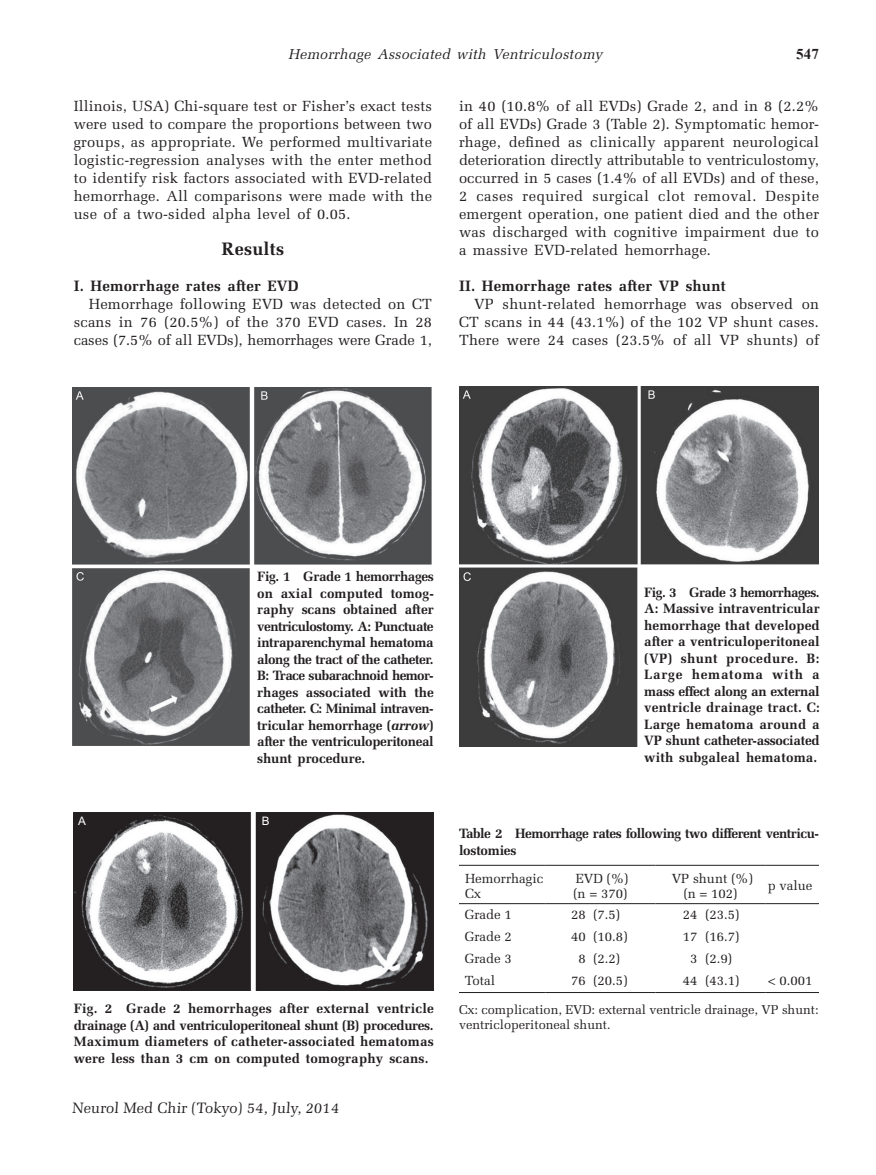
<style>
.page{position:relative;width:876px;height:1175px;background:#fff}
.page>*{position:absolute;margin:0;border:0;box-sizing:border-box;transform-origin:0 0}
.t1{font:700 18px "Melior LT Std";letter-spacing:.015em;color:#231f20}
.t2{font:700 15px "Melior LT Std";letter-spacing:.015em;color:#231f20}
.t3{font:italic 15px "Melior LT Std";color:#231f20}
.t4{font:700 15px "Times New Roman";color:#231f20}
.t5{font:14.7px/18px "Melior LT Std";letter-spacing:.015em;color:#231f20;text-align:justify}
.t6{font:italic 14.25px "Melior LT Std";letter-spacing:.015em;color:#231f20}
.t7{font:700 13.5px/16.5px "Melior LT Std";letter-spacing:-.02em;color:#231f20;text-align:justify}
.t8{font:13.2px/15px "Melior LT Std";color:#231f20}
.t9{font:12.75px/15px "Melior LT Std";color:#231f20}
.t10{font:11.7px "Arial";color:#fff}
.s1{font-style:italic}
</style>
<div class="page">
<img style="left:74px;top:812px;width:360px;height:178px">
<img style="left:72px;top:387px;width:360px;height:359px">
<img style="left:459px;top:386px;width:360px;height:360px">
<hr style="left:459px;top:865px;width:86px;height:1px;background:#231f20">
<hr style="left:545px;top:865px;width:111px;height:1px;background:#231f20">
<hr style="left:656px;top:865px;width:110px;height:1px;background:#231f20">
<hr style="left:766px;top:865px;width:53px;height:1px;background:#231f20">
<hr style="left:459px;top:903px;width:86px;height:1px;background:#231f20">
<hr style="left:545px;top:903px;width:111px;height:1px;background:#231f20">
<hr style="left:656px;top:903px;width:110px;height:1px;background:#231f20">
<hr style="left:766px;top:903px;width:53px;height:1px;background:#231f20">
<hr style="left:459px;top:992px;width:86px;height:1px;background:#231f20">
<hr style="left:545px;top:992px;width:111px;height:1px;background:#231f20">
<hr style="left:656px;top:992px;width:110px;height:1px;background:#231f20">
<hr style="left:766px;top:992px;width:53px;height:1px;background:#231f20">
<p class="t6" style="left:288px;top:46px;width:316px">Hemorrhage Associated with Ventriculostomy</p>
<p class="t4" style="left:796px;top:43px;width:24px">547</p>
<p class="t5" style="left:74px;top:97px;width:360px">Illinois, USA) Chi-square test or Fisher’s exact tests were used to compare the proportions between two groups, as appropriate. We performed multivariate logistic-regression analyses with the enter method to identify risk factors associated with EVD-related hemorrhage. All comparisons were made with the use of a two-sided alpha level of 0.05.</p>
<p class="t1" style="left:222px;top:238px;width:64px">Results</p>
<p class="t2" style="left:74px;top:277px;width:227px">I. Hemorrhage rates after EVD</p>
<p class="t5" style="left:74px;top:295px;width:360px;text-indent:15px">Hemorrhage following EVD was detected on CT scans in 76 (20.5%) of the 370 EVD cases. In 28 cases (7.5% of all EVDs), hemorrhages were Grade 1,</p>
<p class="t5" style="left:459px;top:97px;width:362px">in 40 (10.8% of all EVDs) Grade 2, and in 8 (2.2% of all EVDs) Grade 3 (Table 2). Symptomatic hemor&shy;rhage, defined as clinically apparent neurological deterioration directly attributable to ventriculostomy, occurred in 5 cases (1.4% of all EVDs) and of these, 2 cases required surgical clot removal. Despite emergent operation, one patient died and the other was discharged with cognitive impairment due to a massive EVD-related hemorrhage.</p>
<p class="t2" style="left:459px;top:277px;width:268px">II. Hemorrhage rates after VP shunt</p>
<p class="t5" style="left:459px;top:295px;width:362px;text-indent:15px">VP shunt-related hemorrhage was observed on CT scans in 44 (43.1%) of the 102 VP shunt cases.<br>There were 24 cases (23.5% of all VP shunts) of</p>
<p class="t7" style="left:257px;top:568px;width:178px">Fig. 1 Grade 1 hemorrhages on axial computed tomog&shy;raphy scans obtained after ventriculostomy. A: Punctuate intraparenchymal hematoma along the tract of the catheter.<br>B: Trace subarachnoid hemor&shy;rhages associated with the catheter. C: Minimal intraven&shy;tricular hemorrhage (<span class="s1">arrow</span>) after the ventriculoperitoneal shunt procedure.</p>
<p class="t10" style="left:78px;top:813px;width:9px">A</p>
<p class="t10" style="left:262px;top:813px;width:9px">B</p>
<p class="t7" style="left:74px;top:1000px;width:362px">Fig. 2 Grade 2 hemorrhages after external ventricle drainage (A) and ventriculoperitoneal shunt (B) procedures.<br>Maximum diameters of catheter-associated hematomas were less than 3 cm on computed tomography scans.</p>
<p class="t3" style="left:72px;top:1099px;width:271px">Neurol Med Chir (Tokyo) 54, July, 2014</p>
<p class="t7" style="left:644px;top:583px;width:177px">Fig. 3 Grade 3 hemorrhages.<br>A: Massive intraventricular hemorrhage that developed after a ventriculoperitoneal (VP) shunt procedure. B:<br>Large hematoma with a mass effect along an external ventricle drainage tract. C:<br>Large hematoma around a VP shunt catheter-associated with subgaleal hematoma.</p>
<p class="t7" style="left:459px;top:825px;width:360px">Table 2 Hemorrhage rates following two different ventricu&shy;lostomies</p>
<p class="t8" style="left:465px;top:870px;width:80px">Hemorrhagic<br>Cx</p>
<p class="t8" style="left:573px;top:870px;width:57px">EVD (%) (n = 370)</p>
<p class="t8" style="left:672px;top:870px;width:83px;text-align:center">VP shunt (%) (n = 102)</p>
<p class="t8" style="left:768px;top:878px;width:46px">p value</p>
<p class="t8" style="left:465px;top:907px;width:48px">Grade 1</p>
<p class="t8" style="left:571px;top:907px;width:51px">28 (7.5)</p>
<p class="t8" style="left:683px;top:907px;width:58px">24 (23.5)</p>
<p class="t8" style="left:465px;top:929px;width:48px">Grade 2</p>
<p class="t8" style="left:571px;top:929px;width:58px">40 (10.8)</p>
<p class="t8" style="left:683px;top:929px;width:58px">17 (16.7)</p>
<p class="t8" style="left:465px;top:951px;width:48px">Grade 3</p>
<p class="t8" style="left:579px;top:951px;width:43px">8 (2.2)</p>
<p class="t8" style="left:690px;top:951px;width:43px">3 (2.9)</p>
<p class="t8" style="left:465px;top:973px;width:32px">Total</p>
<p class="t8" style="left:571px;top:973px;width:58px">76 (20.5)</p>
<p class="t8" style="left:683px;top:973px;width:58px">44 (43.1)</p>
<p class="t8" style="left:768px;top:973px;width:46px">&lt; 0.001</p>
<p class="t9" style="left:459px;top:1002px;width:361px">Cx: complication, EVD: external ventricle drainage, VP shunt: ventricloperitoneal shunt.</p>
</div>
